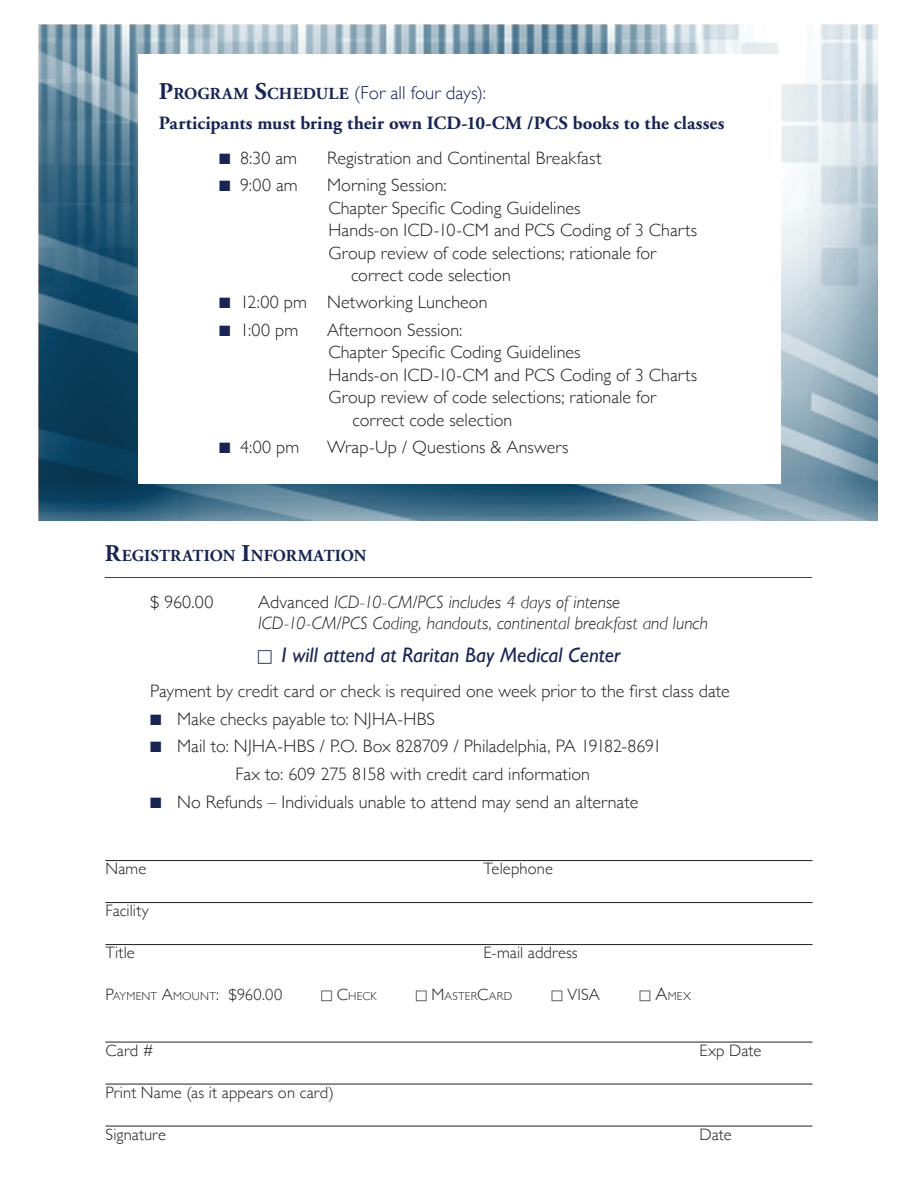
<style>
.page{position:relative;width:918px;height:1188px;background:#fff}
.page>*{position:absolute;margin:0;border:0;box-sizing:border-box;transform-origin:0 0}
.t1{font:italic 21px "Gill Sans";letter-spacing:.005em;color:#182453}
.t2{font:700 18.75px "Adobe Garamond";letter-spacing:.005em;color:#182453}
.t3{font:300 18.75px "Gill Sans";color:#182453}
.t4{font:300 18px/27.8px "Gill Sans";letter-spacing:.005em;color:#231f20}
.t5{font:italic 300 18px/21px "Gill Sans";color:#231f20}
.t6{font:700 16.8px "Adobe Garamond";letter-spacing:.005em;color:#182453}
.t7{font:300 16.5px "Gill Sans";letter-spacing:.01em;color:#231f20}
.t8{font:300 16.5px "Gill Sans";color:#231f20}
.t9{font:300 11.55px "Gill Sans";letter-spacing:.015em;color:#231f20}
.s1{font-family:"Adobe Garamond";font-weight:700;font-size:24px}
.s2{font-family:"Adobe Garamond";font-weight:700;font-size:16.8px}
.s3{color:#182453}
.s4{font-size:24px}
.s5{font-style:normal}
.s6{font-size:16.5px}
.s7{font-size:18px}
</style>
<div class="page">
<hr style="left:105px;top:577px;width:707px;height:1px;background:#253f8e">
<hr style="left:105px;top:860px;width:708px;height:1px;background:#231f20">
<hr style="left:105px;top:902px;width:708px;height:1px;background:#231f20">
<hr style="left:105px;top:944px;width:708px;height:1px;background:#231f20">
<hr style="left:105px;top:1042px;width:708px;height:1px;background:#231f20">
<hr style="left:105px;top:1084px;width:708px;height:1px;background:#231f20">
<hr style="left:105px;top:1126px;width:708px;height:1px;background:#231f20">
<svg style="left:39px;top:25px;width:839px;height:496px"></svg>
<div style="left:138px;top:54px;width:642px;height:430px;background:#fff"></div>
<p class="t3" style="left:159px;top:78px;width:329px"><span class="s1">P</span><span class="s2">ROGRAM</span> <span class="s1">S</span><span class="s2">CHEDULE</span> (For all four days):</p>
<p class="t2" style="left:159px;top:112px;width:567px">Participants must bring their own ICD-10-CM /PCS books to the classes</p>
<p class="t4" style="left:219px;top:144px;width:80px"><span class="s3">■</span> 8:30 am</p>
<p class="t4" style="left:327px;top:144px;width:276px">Registration and Continental Breakfast</p>
<p class="t4" style="left:219px;top:171px;width:80px"><span class="s3">■</span> 9:00 am</p>
<p class="t4" style="left:327px;top:171px;width:121px">Morning Session:</p>
<p class="t4" style="left:329px;top:193px;width:254px">Chapter Specific Coding Guidelines</p>
<p class="t4" style="left:329px;top:216px;width:370px">Hands-on ICD-10-CM and PCS Coding of 3 Charts</p>
<p class="t4" style="left:329px;top:238px;width:329px">Group review of code selections; rationale for</p>
<p class="t4" style="left:351px;top:261px;width:161px">correct code selection</p>
<p class="t4" style="left:219px;top:288px;width:270px"><span class="s3">■</span> 12:00 pm Networking Luncheon</p>
<p class="t4" style="left:219px;top:315px;width:81px"><span class="s3">■</span> 1:00 pm</p>
<p class="t4" style="left:327px;top:315px;width:137px">Afternoon Session:</p>
<p class="t4" style="left:329px;top:337px;width:254px">Chapter Specific Coding Guidelines</p>
<p class="t4" style="left:329px;top:360px;width:370px">Hands-on ICD-10-CM and PCS Coding of 3 Charts</p>
<p class="t4" style="left:329px;top:382px;width:329px">Group review of code selections; rationale for</p>
<p class="t4" style="left:353px;top:405px;width:161px">correct code selection</p>
<p class="t4" style="left:219px;top:432px;width:82px"><span class="s3">■</span> 4:00 pm</p>
<p class="t4" style="left:327px;top:432px;width:243px">Wrap-Up / Questions &amp; Answers</p>
<p class="t6" style="left:105px;top:547px;width:263px"><span class="s4">R</span>EGISTRATION <span class="s4">I</span>NFORMATION</p>
<p class="t4" style="left:150px;top:587px;width:65px">$ 960.00</p>
<p class="t5" style="left:258px;top:591px;width:451px"><span class="s5">Advanced</span> ICD-10-CM/PCS includes 4 days of intense<br>ICD-10-CM/PCS Coding, handouts, continental breakfast and lunch</p>
<p class="t1" style="left:282px;top:643px;width:340px">I will attend at Raritan Bay Medical Center</p>
<p class="t4" style="left:150px;top:676px;width:581px">Payment by credit card or check is required one week prior to the first class date</p>
<p class="t4" style="left:150px;top:704px;width:286px"><span class="s3">■</span> Make checks payable to: NJHA-HBS</p>
<p class="t4" style="left:236px;top:732px;width:428px;text-indent:-85px"><span class="s3">■</span> Mail to: NJHA-HBS / P.O. Box 828709 / Philadelphia, PA 19182-8691<br>Fax to: 609 275 8158 with credit card information</p>
<p class="t4" style="left:150px;top:787px;width:490px"><span class="s3">■</span> No Refunds – Individuals unable to attend may send an alternate</p>
<p class="t7" style="left:105px;top:856px;width:42px">Name</p>
<p class="t7" style="left:483px;top:856px;width:71px">Telephone</p>
<p class="t7" style="left:105px;top:898px;width:45px">Facility</p>
<p class="t7" style="left:105px;top:940px;width:31px">Title</p>
<p class="t7" style="left:483px;top:940px;width:96px">E-mail address</p>
<p class="t9" style="left:105px;top:988px;width:178px"><span class="s6">P</span>AYMENT <span class="s6">A</span>MOUNT<span class="s6">: $960.00</span></p>
<p class="t9" style="left:337px;top:988px;width:41px"><span class="s6">C</span>HECK</p>
<p class="t9" style="left:432px;top:988px;width:82px"><span class="s6">M</span> ASTER<span class="s6">C</span>ARD</p>
<p class="t8" style="left:567px;top:982px;width:24px">VISA</p>
<p class="t9" style="left:655px;top:988px;width:37px"><span class="s7">A</span>MEX</p>
<p class="t7" style="left:105px;top:1038px;width:50px">Card #</p>
<p class="t7" style="left:699px;top:1038px;width:64px">Exp Date</p>
<p class="t7" style="left:105px;top:1080px;width:230px">Print Name (as it appears on card)</p>
<p class="t7" style="left:105px;top:1122px;width:62px">Signature</p>
<p class="t7" style="left:699px;top:1122px;width:34px">Date</p>
</div>
